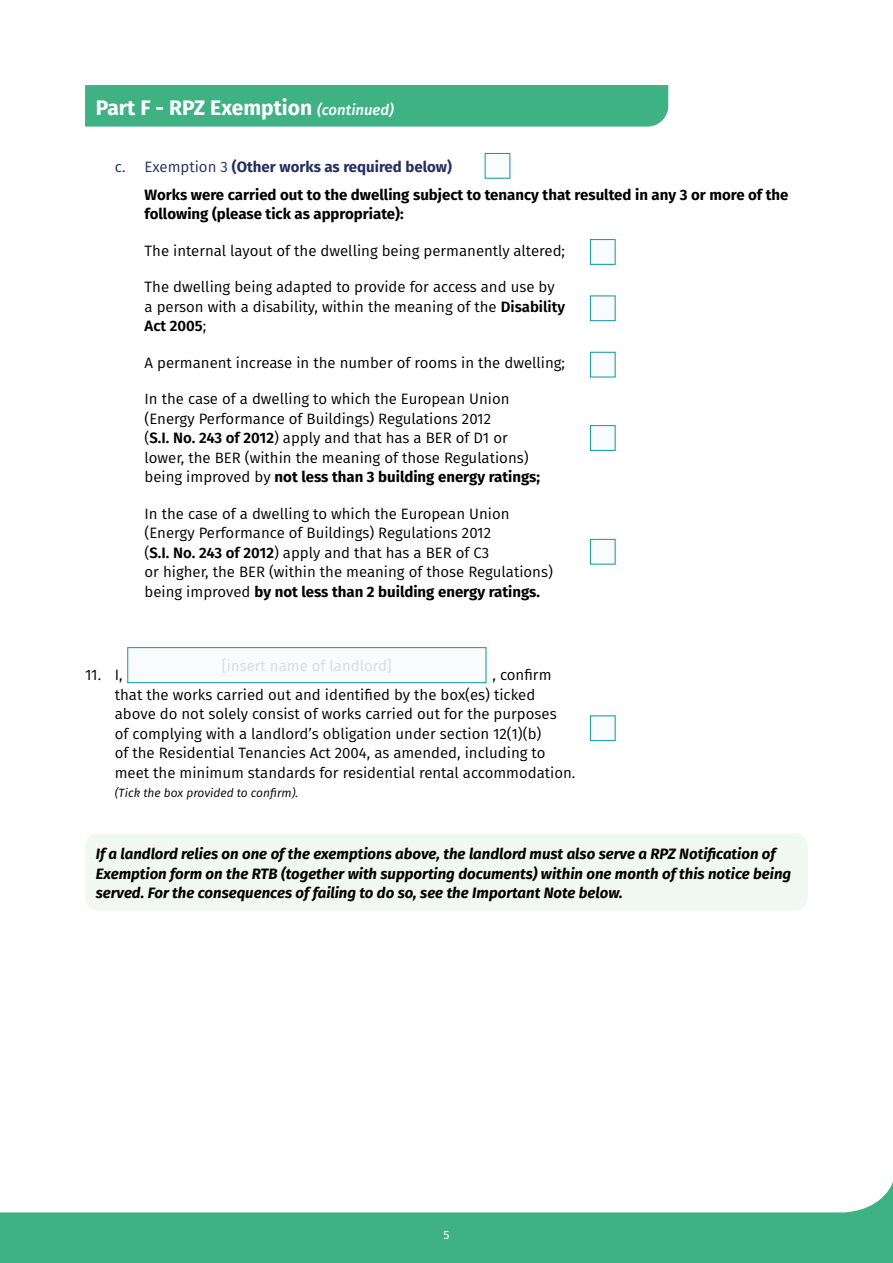
<style>
.page{position:relative;width:893px;height:1263px;background:#fff}
.page>*{position:absolute;margin:0;border:0;box-sizing:border-box;transform-origin:0 0}
.t1{font:700 21px "Fira Sans";color:#fff}
.t2{font:15px/19.5px "Fira Sans";color:#000}
.t3{font:italic 700 15px/19.5px "Fira Sans";color:#000}
.t4{font:700 15px/28px "Fira Sans";color:#000}
.t5{font:15px "Fira Sans";color:#dadada}
.t6{font:italic 12px "Fira Sans";color:#000}
.t7{font:12px "Fira Sans";color:#fff}
.s1{font-weight:500;font-style:italic;font-size:15px}
.s2{font-weight:400;color:#242e60}
.s3{color:#242e60}
.s4{font-weight:600}
.s5{font-weight:700}
</style>
<div class="page">
<div style="left:0;top:1171px;width:893px;height:92px;background:#3fb284"></div>
<div style="left:0;top:1171px;width:893px;height:41px;background:#fff"></div>
<div style="left:85px;top:85px;width:583px;height:42px;background:#3fb284"></div>
<div style="left:590px;top:539px;width:25px;height:25px;background:#f9fbfc;border:1px solid #0c97a4"></div>
<div style="left:590px;top:715px;width:25px;height:26px;background:#f9fbfc;border:1px solid #0c97a4"></div>
<div style="left:485px;top:153px;width:25px;height:26px;background:#f9fbfc;border:1px solid #0c97a4"></div>
<div style="left:590px;top:239px;width:25px;height:26px;background:#f9fbfc;border:1px solid #0c97a4"></div>
<div style="left:590px;top:296px;width:25px;height:25px;background:#f9fbfc;border:1px solid #0c97a4"></div>
<div style="left:590px;top:352px;width:25px;height:25px;background:#f9fbfc;border:1px solid #0c97a4"></div>
<div style="left:590px;top:425px;width:25px;height:26px;background:#f9fbfc;border:1px solid #0c97a4"></div>
<div style="left:128px;top:647px;width:358px;height:36px;background:#f9fbfc;border:1px solid #0c97a4"></div>
<div style="left:85px;top:833px;width:723px;height:78px;background:#f1f8f4;border-radius:13px"></div>
<h1 class="t1" style="left:96px;top:90px;width:300px">Part F - RPZ Exemption <span class="s1">(continued)</span></h1>
<p class="t4" style="left:145px;top:151px;width:645px;text-indent:-30px"><span class="s2">c. Exemption 3</span> <span class="s3">(Other works as required below)<br></span>Works were carried out to the dwelling subject to tenancy that resulted in any 3 or more of the</p>
<p class="t4" style="left:145px;top:199px;width:261px">following (please tick as appropriate):</p>
<p class="t2" style="left:145px;top:240px;width:422px">The internal layout of the dwelling being permanently altered;</p>
<p class="t2" style="left:145px;top:277px;width:422px">The dwelling being adapted to provide for access and use by a person with a disability, within the meaning of the <span class="s4">Disability<br>Act 2005</span>;</p>
<p class="t2" style="left:145px;top:352px;width:422px">A permanent increase in the number of rooms in the dwelling;</p>
<p class="t2" style="left:145px;top:389px;width:397px">In the case of a dwelling to which the European Union (Energy Performance of Buildings) Regulations 2012<br>(<span class="s4">S.I. No. 243 of 2012</span>) apply and that has a BER of D1 or lower, the BER (within the meaning of those Regulations) being improved by <span class="s5">not less than 3 building energy ratings;</span></p>
<p class="t2" style="left:145px;top:503px;width:410px">In the case of a dwelling to which the European Union (Energy Performance of Buildings) Regulations 2012<br>(<span class="s4">S.I. No. 243 of 2012</span>) apply and that has a BER of C3<br>or higher, the BER (within the meaning of those Regulations) being improved <span class="s5">by not less than 2 building energy ratings.</span></p>
<p class="t5" style="left:222px;top:654px;width:171px">[insert name of landlord]</p>
<p class="t2" style="left:115px;top:665px;width:462px;text-indent:378px">, confirm that the works carried out and identified by the box(es) ticked above do not solely consist of works carried out for the purposes<br>of complying with a landlord’s obligation under section 12(1)(b)<br>of the Residential Tenancies Act 2004, as amended, including to meet the minimum standards for residential rental accommodation.</p>
<p class="t6" style="left:115px;top:784px;width:185px">(Tick the box provided to confirm).</p>
<p class="t2" style="left:85px;top:665px;width:39px">11. I,</p>
<p class="t3" style="left:96px;top:843px;width:697px">If a landlord relies on one of the exemptions above, the landlord must also serve a RPZ Notification of<br>Exemption form on the RTB (together with supporting documents) within one month of this notice being served. For the consequences of failing to do so, see the Important Note below.</p>
<p class="t7" style="left:443px;top:1226px;width:8px">5</p>
</div>
